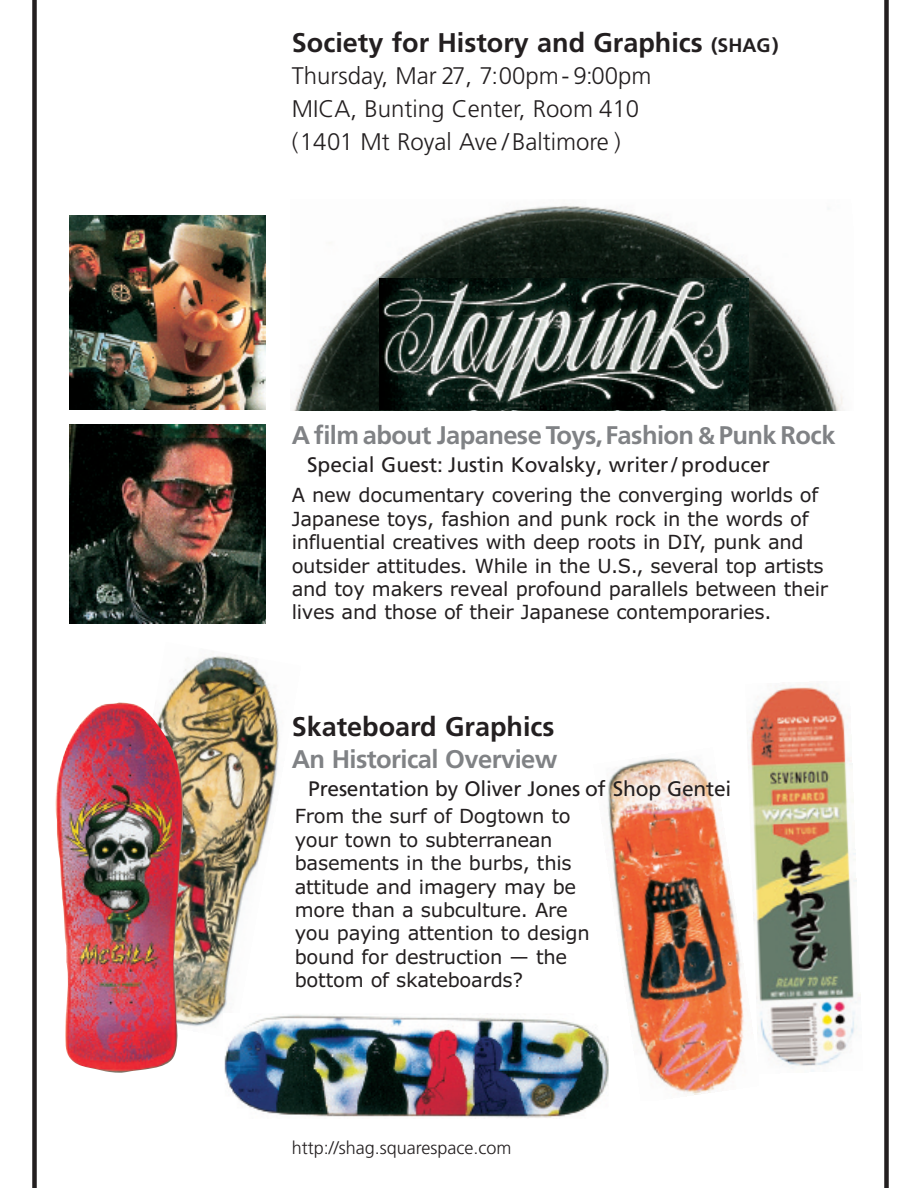
<style>
.page{position:relative;width:918px;height:1188px;background:#fff}
.page>*{position:absolute;margin:0;border:0;box-sizing:border-box;transform-origin:0 0}
.t1{font:700 27px "Frutiger";color:#231f20}
.t2{font:700 25.5px "Frutiger";letter-spacing:-.02em;color:#808285}
.t3{font:300 24px/33px "Frutiger";color:#231f20}
.t4{font:21px "Frutiger";color:#231f20}
.t5{font:19.5px/23.4px "Verdana";letter-spacing:-.015em;color:#231f20}
.t6{font:300 18px "Frutiger";color:#231f20}
.s1{font-size:19.5px}
.s2{font-size:24px}
</style>
<div class="page">
<img style="left:166px;top:652px;width:114px;height:375px">
<div style="left:32px;top:0;width:5px;height:1188px;background:#231f20"></div>
<div style="left:884px;top:0;width:5px;height:1188px;background:#231f20"></div>
<img style="left:293px;top:205px;width:551px;height:206px">
<img style="left:607px;top:758px;width:138px;height:337px">
<img style="left:223px;top:1013px;width:385px;height:105px">
<img style="left:55px;top:702px;width:129px;height:371px">
<img style="left:747px;top:684px;width:114px;height:388px">
<img style="left:70px;top:216px;width:196px;height:194px">
<img style="left:69px;top:424px;width:197px;height:199px">
<img style="left:379px;top:278px;width:369px;height:131px">
<h1 class="t1" style="left:292px;top:32px;width:488px">Society for History and Graphics <span class="s1">(SHAG)</span></h1>
<p class="t3" style="left:292px;top:61px;width:361px">Thursday, Mar 27, 7:00pm- 9:00pm<br>MICA, Bunting Center, Room 410 (1401 Mt Royal Ave / Baltimore )</p>
<h2 class="t2" style="left:292px;top:425px;width:545px">A film about Japanese Toys,Fashion <span class="s2">&amp;</span> Punk Rock</h2>
<p class="t4" style="left:307px;top:456px;width:464px">Special Guest: Justin Kovalsky, writer / producer</p>
<p class="t5" style="left:292px;top:484px;width:538px">A new documentary covering the converging worlds of Japanese toys, fashion and punk rock in the words of influential creatives with deep roots in DIY, punk and outsider attitudes. While in the U.S., several top artists and toy makers reveal profound parallels between their lives and those of their Japanese contemporaries.</p>
<h1 class="t1" style="left:292px;top:716px;width:264px">Skateboard Graphics</h1>
<h2 class="t2" style="left:292px;top:748px;width:267px">An Historical Overview</h2>
<p class="t4" style="left:308px;top:780px;width:425px">Presentation by Oliver Jones of Shop Gentei</p>
<p class="t5" style="left:295px;top:805px;width:296px">From the surf of Dogtown to your town to subterranean basements in the burbs, this attitude and imagery may be more than a subculture. Are you paying attention to design bound for destruction — the bottom of skateboards?</p>
<p class="t6" style="left:292px;top:1141px;width:221px">http://shag.squarespace.com</p>
</div>
